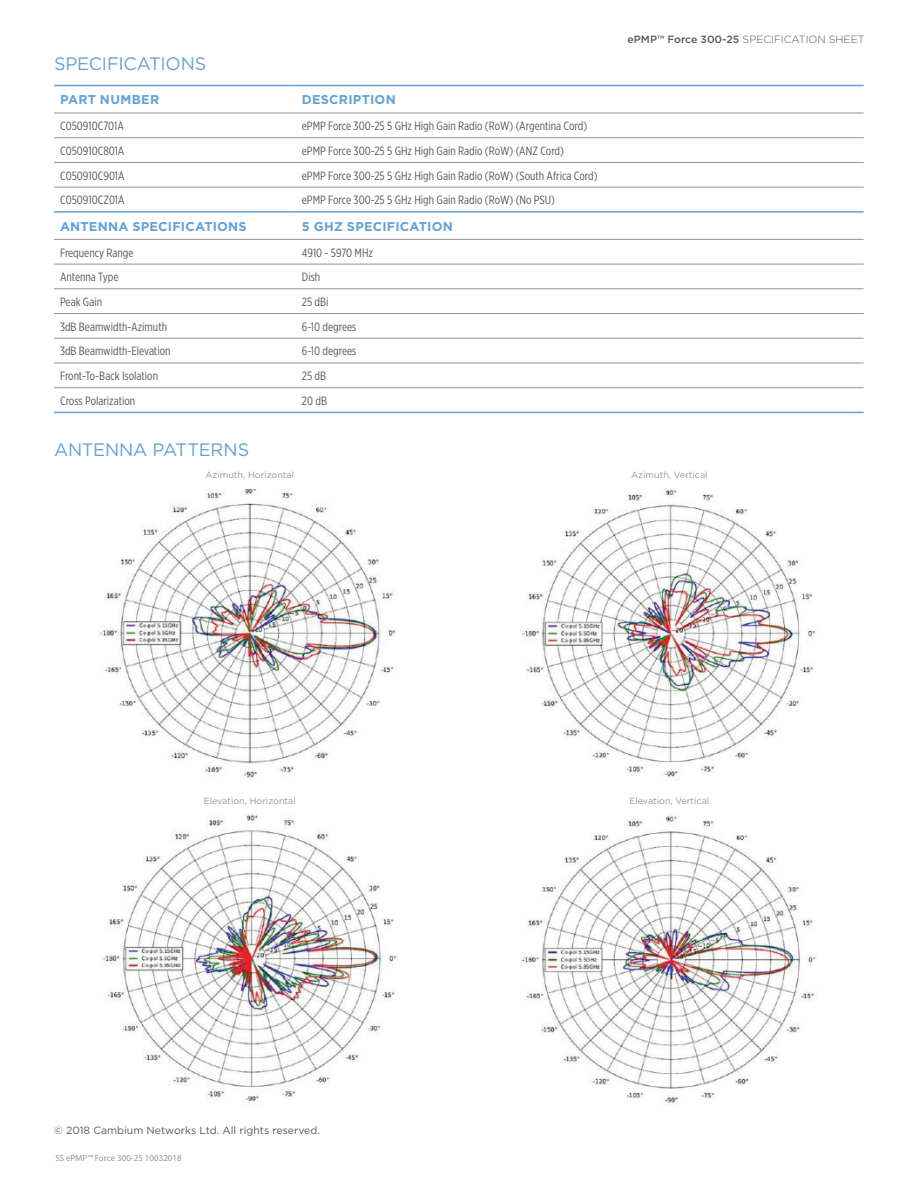
<style>
.page{position:relative;width:918px;height:1188px;background:#fff}
.page>*{position:absolute;margin:0;border:0;box-sizing:border-box;transform-origin:0 0}
.t1{font:18px "Gotham";letter-spacing:-.01em;color:#64a1d6}
.t2{font:700 12.75px "Gotham";letter-spacing:.015em;color:#64a1d6}
.t3{font:12px "Gotham X Narrow";color:#57585a}
.t4{font:10.5px "Gotham";color:#57585a}
.t5{font:300 10.5px "Gotham";color:#57585a}
.t6{font:9px "Gotham";color:#939598}
.t7{font:9px "Myriad Pro";color:#939598}
.s1{font-weight:500}
</style>
<div class="page">
<img style="left:98px;top:489px;width:297px;height:290px">
<img style="left:522px;top:489px;width:294px;height:290px">
<img style="left:102px;top:814px;width:295px;height:289px">
<img style="left:521px;top:814px;width:295px;height:292px">
<hr style="left:54px;top:338px;width:242px;height:1px;background:#939598">
<hr style="left:296px;top:338px;width:568px;height:1px;background:#939598">
<hr style="left:54px;top:264px;width:242px;height:1px;background:#939598">
<hr style="left:296px;top:264px;width:568px;height:1px;background:#939598">
<hr style="left:54px;top:289px;width:242px;height:1px;background:#939598">
<hr style="left:296px;top:289px;width:568px;height:1px;background:#939598">
<hr style="left:54px;top:313px;width:242px;height:1px;background:#939598">
<hr style="left:296px;top:313px;width:568px;height:1px;background:#939598">
<hr style="left:54px;top:239px;width:242px;height:1px;background:#939598">
<hr style="left:296px;top:239px;width:568px;height:1px;background:#939598">
<hr style="left:54px;top:113px;width:242px;height:1px;background:#939598">
<hr style="left:296px;top:113px;width:568px;height:1px;background:#939598">
<hr style="left:54px;top:137px;width:242px;height:1px;background:#939598">
<hr style="left:296px;top:137px;width:568px;height:1px;background:#939598">
<hr style="left:54px;top:162px;width:242px;height:1px;background:#939598">
<hr style="left:296px;top:162px;width:568px;height:1px;background:#939598">
<hr style="left:54px;top:187px;width:242px;height:1px;background:#939598">
<hr style="left:296px;top:187px;width:568px;height:1px;background:#939598">
<hr style="left:54px;top:363px;width:242px;height:1px;background:#939598">
<hr style="left:296px;top:363px;width:568px;height:1px;background:#939598">
<hr style="left:54px;top:387px;width:242px;height:1px;background:#939598">
<hr style="left:296px;top:387px;width:568px;height:1px;background:#939598">
<hr style="left:54px;top:85px;width:242px;height:1px;background:#64a1d6">
<hr style="left:296px;top:85px;width:568px;height:1px;background:#64a1d6">
<hr style="left:54px;top:211px;width:242px;height:2px;background:#64a1d6">
<hr style="left:296px;top:211px;width:568px;height:2px;background:#64a1d6">
<hr style="left:54px;top:412px;width:242px;height:1px;background:#64a1d6">
<hr style="left:296px;top:412px;width:568px;height:1px;background:#64a1d6">
<h1 class="t1" style="left:54px;top:52px;width:154px">SPECIFICATIONS</h1>
<p class="t2" style="left:60px;top:91px;width:101px">PART NUMBER</p>
<p class="t2" style="left:302px;top:91px;width:95px">DESCRIPTION</p>
<p class="t3" style="left:60px;top:119px;width:65px">C050910C701A</p>
<p class="t3" style="left:302px;top:119px;width:287px">ePMP Force 300-25 5 GHz High Gain Radio (RoW) (Argentina Cord)</p>
<p class="t3" style="left:60px;top:144px;width:66px">C050910C801A</p>
<p class="t3" style="left:302px;top:144px;width:264px">ePMP Force 300-25 5 GHz High Gain Radio (RoW) (ANZ Cord)</p>
<p class="t3" style="left:60px;top:168px;width:66px">C050910C901A</p>
<p class="t3" style="left:302px;top:168px;width:297px">ePMP Force 300-25 5 GHz High Gain Radio (RoW) (South Africa Cord)</p>
<p class="t3" style="left:60px;top:193px;width:66px">C050910CZ01A</p>
<p class="t3" style="left:302px;top:193px;width:255px">ePMP Force 300-25 5 GHz High Gain Radio (RoW) (No PSU)</p>
<p class="t2" style="left:60px;top:218px;width:188px">ANTENNA SPECIFICATIONS</p>
<p class="t2" style="left:302px;top:218px;width:152px">5 GHZ SPECIFICATION</p>
<p class="t3" style="left:60px;top:245px;width:75px">Frequency Range</p>
<p class="t3" style="left:302px;top:245px;width:73px">4910 - 5970 MHz</p>
<p class="t3" style="left:60px;top:270px;width:60px">Antenna Type</p>
<p class="t3" style="left:302px;top:270px;width:20px">Dish</p>
<p class="t3" style="left:60px;top:295px;width:44px">Peak Gain</p>
<p class="t3" style="left:302px;top:295px;width:28px">25 dBi</p>
<p class="t3" style="left:60px;top:319px;width:109px">3dB Beamwidth-Azimuth</p>
<p class="t3" style="left:302px;top:319px;width:56px">6-10 degrees</p>
<p class="t3" style="left:60px;top:344px;width:112px">3dB Beamwidth-Elevation</p>
<p class="t3" style="left:302px;top:344px;width:56px">6-10 degrees</p>
<p class="t3" style="left:60px;top:369px;width:100px">Front-To-Back Isolation</p>
<p class="t3" style="left:302px;top:369px;width:26px">25 dB</p>
<p class="t3" style="left:60px;top:393px;width:77px">Cross Polarization</p>
<p class="t3" style="left:302px;top:393px;width:27px">20 dB</p>
<h1 class="t1" style="left:54px;top:438px;width:197px">ANTENNA PATTERNS</h1>
<p class="t6" style="left:205px;top:469px;width:90px">Azimuth, Horizontal</p>
<p class="t5" style="left:628px;top:33px;width:238px"><span class="s1">ePMP™ Force 300-25</span> SPECIFICATION SHEET</p>
<p class="t6" style="left:631px;top:469px;width:78px">Azimuth, Vertical</p>
<p class="t6" style="left:204px;top:795px;width:94px">Elevation, Horizontal</p>
<p class="t6" style="left:629px;top:795px;width:81px">Elevation, Vertical</p>
<p class="t4" style="left:54px;top:1124px;width:267px">© 2018 Cambium Networks Ltd. All rights reserved.</p>
<p class="t7" style="left:55px;top:1152px;width:128px">SS ePMP™ Force 300-25 10032018</p>
</div>
